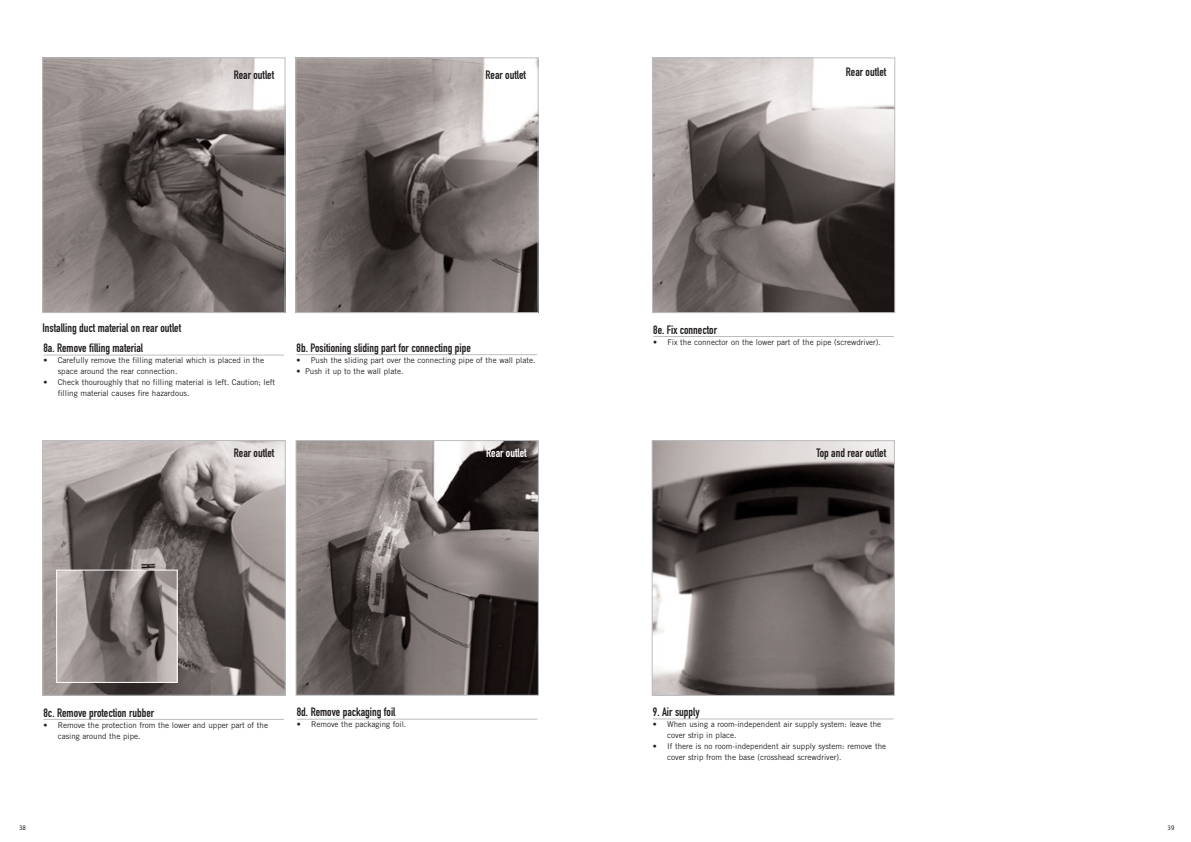
<style>
.page{position:relative;width:1191px;height:842px;background:#fff}
.page>*{position:absolute;margin:0;border:0;box-sizing:border-box;transform-origin:0 0}
.t1{font:12px "DIN Engschrift";color:#231f20}
.t2{font:12px "DIN Engschrift";color:#fff}
.t3{font:8px/11px "Trade Gothic";color:#231f20}
.t4{font:7px "Officina Sans";color:#231f20}
</style>
<div class="page">
<hr style="left:44px;top:355px;width:240px;height:1px;background:#bbbdc0">
<img style="left:45px;top:60px;width:238px;height:251px">
<div style="left:43px;top:58px;width:242px;height:255px;border:1px solid #bbbdc0"></div>
<svg style="left:42px;top:440px;width:496px;height:280px"></svg>
<img style="left:298px;top:442px;width:239px;height:251px">
<div style="left:296px;top:440px;width:243px;height:255px;border:1px solid #bbbdc0"></div>
<svg style="left:295px;top:57px;width:244px;height:298px"></svg>
<img style="left:58px;top:572px;width:117px;height:109px">
<div style="left:56px;top:570px;width:121px;height:113px;border:1px solid #fff"></div>
<hr style="left:653px;top:336px;width:241px;height:1px;background:#bbbdc0">
<img style="left:654px;top:60px;width:239px;height:251px">
<div style="left:652px;top:58px;width:243px;height:255px;border:1px solid #bbbdc0"></div>
<svg style="left:652px;top:440px;width:243px;height:279px;background:#7d7876"></svg>
<h1 class="t1" style="left:234px;top:70px;width:42px">Rear outlet</h1>
<h1 class="t1" style="left:485px;top:70px;width:42px">Rear outlet</h1>
<h1 class="t1" style="left:846px;top:67px;width:42px">Rear outlet</h1>
<h1 class="t1" style="left:43px;top:324px;width:140px">Installing duct material on rear outlet</h1>
<h1 class="t1" style="left:44px;top:344px;width:101px">8a. Remove filling material</h1>
<p class="t3" style="left:58px;top:356px;width:208px;text-indent:-14px">• Carefully remove the filling material which is placed in the space around the rear connection.</p>
<p class="t3" style="left:58px;top:378px;width:219px;text-indent:-14px">• Check thouroughly that no filling material is left. Caution; left filling material causes fire hazardous.</p>
<h1 class="t1" style="left:297px;top:343px;width:176px">8b. Positioning sliding part for connecting pipe</h1>
<p class="t3" style="left:297px;top:355px;width:241px">• Push the sliding part over the connecting pipe of the wall plate.</p>
<p class="t3" style="left:297px;top:366px;width:109px">• Push it up to the wall plate.</p>
<h1 class="t1" style="left:653px;top:325px;width:65px">8e. Fix connector</h1>
<p class="t3" style="left:653px;top:337px;width:229px">• Fix the connector on the lower part of the pipe (screwdriver).</p>
<h1 class="t1" style="left:234px;top:449px;width:42px">Rear outlet</h1>
<h1 class="t2" style="left:486px;top:449px;width:42px">Rear outlet</h1>
<h1 class="t1" style="left:817px;top:449px;width:71px">Top and rear outlet</h1>
<h1 class="t1" style="left:44px;top:708px;width:112px">8c. Remove protection rubber</h1>
<p class="t3" style="left:58px;top:720px;width:212px;text-indent:-14px">• Remove the protection from the lower and upper part of the casing around the pipe.</p>
<h1 class="t1" style="left:297px;top:708px;width:100px">8d. Remove packaging foil</h1>
<p class="t3" style="left:297px;top:720px;width:111px">• Remove the packaging foil.</p>
<h1 class="t1" style="left:653px;top:708px;width:48px">9. Air supply</h1>
<p class="t3" style="left:667px;top:720px;width:216px;text-indent:-14px">• When using a room-independent air supply system: leave the cover strip in place.</p>
<p class="t3" style="left:667px;top:742px;width:220px;text-indent:-14px">• If there is no room-independent air supply system: remove the cover strip from the base (crosshead screwdriver).</p>
<p class="t4" style="left:19px;top:825px;width:8px">38</p>
<p class="t4" style="left:1168px;top:825px;width:8px">39</p>
</div>
